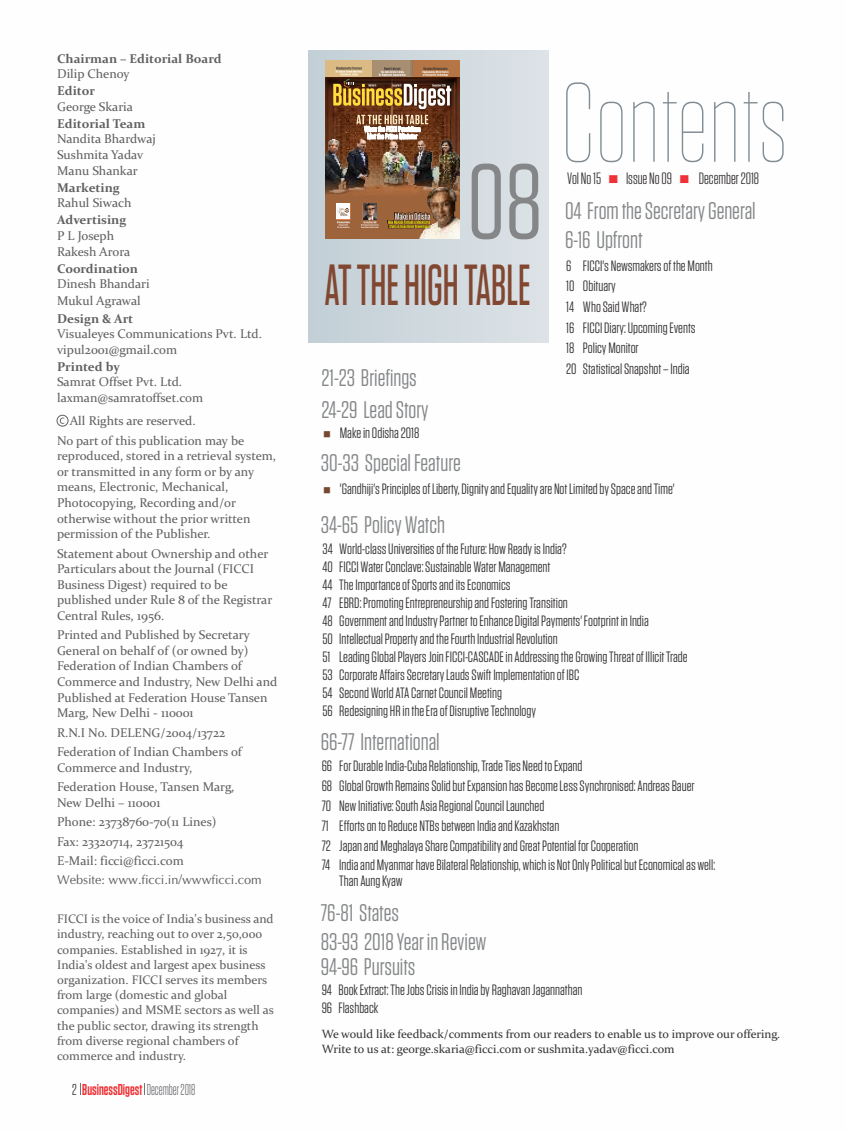
<style>
.page{position:relative;width:846px;height:1131px;background:#fff}
.page>*{position:absolute;margin:0;border:0;box-sizing:border-box;transform-origin:0 0}
.t1{font:100 112.5px "Tungsten";color:#808b92;scale:.89 1}
.t2{font:106.35px "Tungsten";color:#848688}
.t3{font:500 57.75px "Tungsten";color:#824731;scale:.76 1}
.t4{font:24px/28.5px "Tungsten";color:#848688}
.t5{font:16.5px "Tungsten Narrow";color:#373435;scale:1.05 1}
.t6{font:600 15.75px "Tungsten";color:#ed3237;scale:.88 1}
.t7{font:15px/18px "Tungsten";color:#373435}
.t8{font:12.75px/15.6px "Constantia";color:#606062}
.t9{font:700 12.75px "Constantia";color:#606062}
.t10{font:12.75px "CG Omega";color:#606062}
.t11{font:12.45px/15.1px "Constantia";color:#606062}
.t12{font:12px/14.7px "Constantia";color:#373435}
.s1{font-family:"Tungsten Narrow";font-weight:400;color:#373435}
.s2{font-family:"Tungsten Narrow";font-weight:400;color:#727376}
.s3{color:#ed3237}
.s4{color:#774931}
</style>
<div class="page">
<div style="left:308px;top:50px;width:241px;height:293px;background:linear-gradient(to right,#c2cfd6,#dde3e7)"></div>
<div style="left:57px;top:415px;width:11px;height:11px;border:1px solid #606062;border-radius:50%"></div>
<svg style="left:60px;top:417px;width:4px;height:7px"></svg>
<svg style="left:144px;top:1083px;width:1px;height:12px"></svg>
<svg style="left:80px;top:1083px;width:1px;height:12px"></svg>
<div style="left:371px;top:60px;width:42px;height:17px;background:#a98f71"></div>
<img style="left:410px;top:60px;width:3px;height:7px">
<div style="left:325px;top:60px;width:46px;height:17px;background:#dbbb83"></div>
<div style="left:413px;top:60px;width:46px;height:17px;background:#b57544"></div>
<svg style="left:325px;top:77px;width:134px;height:62px;background:#5e2d15"></svg>
<img style="left:325px;top:139px;width:134px;height:36px">
<img style="left:403px;top:83px;width:49px;height:27px">
<svg style="left:333px;top:67px;width:118px;height:42px"></svg>
<img style="left:325px;top:175px;width:134px;height:64px">
<svg style="left:356px;top:115px;width:72px;height:25px"></svg>
<p class="t9" style="left:57px;top:53px;width:166px">Chairman – Editorial Board</p>
<p class="t8" style="left:57px;top:67px;width:74px">Dilip Chenoy</p>
<p class="t9" style="left:57px;top:86px;width:39px">Editor</p>
<p class="t8" style="left:57px;top:100px;width:77px">George Skaria</p>
<p class="t9" style="left:57px;top:118px;width:90px">Editorial Team</p>
<p class="t8" style="left:57px;top:132px;width:100px">Nandita Bhardwaj<br>Sushmita Yadav<br>Manu Shankar</p>
<p class="t9" style="left:57px;top:182px;width:64px">Marketing</p>
<p class="t8" style="left:57px;top:196px;width:76px">Rahul Siwach</p>
<p class="t9" style="left:57px;top:215px;width:71px">Advertising</p>
<p class="t8" style="left:57px;top:229px;width:75px">P L Joseph<br>Rakesh Arora</p>
<p class="t9" style="left:57px;top:263px;width:82px">Coordination</p>
<p class="t8" style="left:57px;top:276px;width:94px;line-height:17.1px">Dinesh Bhandari<br>Mukul Agrawal</p>
<p class="t9" style="left:57px;top:313px;width:78px">Design &amp; Art</p>
<p class="t8" style="left:57px;top:327px;width:206px">Visualeyes Communications Pvt. Ltd. vipul2001@gmail.com</p>
<p class="t9" style="left:57px;top:361px;width:64px">Printed by</p>
<p class="t8" style="left:57px;top:375px;width:147px">Samrat Offset Pvt. Ltd. laxman@samratoffset.com</p>
<p class="t8" style="left:57px;top:412px;width:189px;line-height:19.5px;text-indent:13px">All Rights are reserved.<br>No part of this publication may be</p>
<p class="t8" style="left:57px;top:449px;width:221px">reproduced, stored in a retrieval system, or transmitted in any form or by any means, Electronic, Mechanical, Photocopying, Recording and/or otherwise without the prior written permission of the Publisher.</p>
<p class="t8" style="left:57px;top:546px;width:217px">Statement about Ownership and other Particulars about the Journal (FICCI Business Digest) required to be published under Rule 8 of the Registrar Central Rules, 1956.</p>
<p class="t8" style="left:57px;top:628px;width:222px">Printed and Published by Secretary General on behalf of (or owned by)<br>Federation of Indian Chambers of Commerce and Industry, New Delhi and Published at Federation House Tansen Marg, New Delhi - 110001</p>
<p class="t8" style="left:57px;top:723px;width:186px;line-height:19.5px">R.N.I No. DELENG/2004/13722<br>Federation of Indian Chambers of</p>
<p class="t8" style="left:57px;top:758px;width:179px;line-height:19.5px">Commerce and Industry,<br>Federation House, Tansen Marg,</p>
<p class="t8" style="left:57px;top:793px;width:161px;line-height:19.5px">New Delhi – 110001<br>Phone: 23738760-70(11 Lines)<br>Fax: 23320714, 23721504<br>E-Mail: ficci@ficci.com</p>
<p class="t10" style="left:57px;top:875px;width:206px">Website: www.ficci.in/wwwficci.com</p>
<p class="t11" style="left:57px;top:912px;width:218px">FICCI is the voice of India's business and industry, reaching out to over 2,50,000 companies. Established in 1927, it is India's oldest and largest apex business organization. FICCI serves its members from large (domestic and global companies) and MSME sectors as well as the public sector, drawing its strength from diverse regional chambers of commerce and industry.</p>
<p class="t6" style="left:72px;top:1082px;width:142px"><span class="s1">2</span> Business Digest <span class="s2">December 2018</span></p>
<h1 class="t1" style="left:561px;top:72px;width:258px">Contents</h1>
<h2 class="t2" style="left:467px;top:154px;width:77px">08</h2>
<p class="t5" style="left:567px;top:171px;width:184px">Vol No 15 <span class="s3">■</span> Issue No 09 <span class="s3">■</span> December 2018</p>
<h3 class="t3" style="left:325px;top:259px;width:273px">AT THE HIGH TABLE</h3>
<h3 class="t4" style="left:565px;top:198px;width:192px">04 From the Secretary General<br>6-16 Upfront</h3>
<p class="t7" style="left:566px;top:256px;width:148px;line-height:20.7px">6 FICCI's Newsmakers of the Month<br>10 Obituary<br>14 Who Said What?<br>16 FICCI Diary: Upcoming Events<br>18 Policy Monitor<br>20 Statistical Snapshot – India</p>
<h3 class="t4" style="left:321px;top:365px;width:97px">21-23 Briefings</h3>
<h3 class="t4" style="left:321px;top:396px;width:109px">24-29 Lead Story</h3>
<p class="t7" style="left:323px;top:424px;width:98px"><span class="s4">■</span> Make in Odisha 2018</p>
<h3 class="t4" style="left:321px;top:450px;width:142px">30-33 Special Feature</h3>
<p class="t7" style="left:323px;top:480px;width:353px"><span class="s4">■</span> 'Gandhiji's Principles of Liberty, Dignity and Equality are Not Limited by Space and Time'</p>
<h3 class="t4" style="left:321px;top:511px;width:126px">34-65 Policy Watch</h3>
<p class="t7" style="left:322px;top:540px;width:367px">34 World-class Universities of the Future: How Ready is India?<br>40 FICCI Water Conclave: Sustainable Water Management<br>44 The Importance of Sports and its Economics<br>47 EBRD: Promoting Entrepreneurship and Fostering Transition<br>48 Government and Industry Partner to Enhance Digital Payments' Footprint in India<br>50 Intellectual Property and the Fourth Industrial Revolution<br>51 Leading Global Players Join FICCI-CASCADE in Addressing the Growing Threat of Illicit Trade 53 Corporate Affairs Secretary Lauds Swift Implementation of IBC<br>54 Second World ATA Carnet Council Meeting<br>56 Redesigning HR in the Era of Disruptive Technology</p>
<h3 class="t4" style="left:321px;top:729px;width:121px">66-77 International</h3>
<p class="t7" style="left:322px;top:757px;width:395px;line-height:19.8px">66 For Durable India-Cuba Relationship, Trade Ties Need to Expand<br>68 Global Growth Remains Solid but Expansion has Become Less Synchronised: Andreas Bauer<br>70 New Initiative: South Asia Regional Council Launched<br>71 Efforts on to Reduce NTBs between India and Kazakhstan<br>72 Japan and Meghalaya Share Compatibility and Great Potential for Cooperation<br>74 India and Myanmar have Bilateral Relationship, which is Not Only Political but Economical as well:</p>
<p class="t7" style="left:339px;top:872px;width:65px">Than Aung Kyaw</p>
<h3 class="t4" style="left:321px;top:900px;width:80px">76-81 States</h3>
<h3 class="t4" style="left:321px;top:928px;width:167px">83-93 2018 Year in Review</h3>
<p class="t7" style="left:322px;top:981px;width:262px">94 Book Extract: The Jobs Crisis in India by Raghavan Jagannathan<br>96 Flashback</p>
<h3 class="t4" style="left:321px;top:954px;width:96px">94-96 Pursuits</h3>
<p class="t12" style="left:322px;top:1027px;width:460px">We would like feedback/comments from our readers to enable us to improve our offering.<br>Write to us at: george.skaria@ficci.com or sushmita.yadav@ficci.com</p>
</div>
